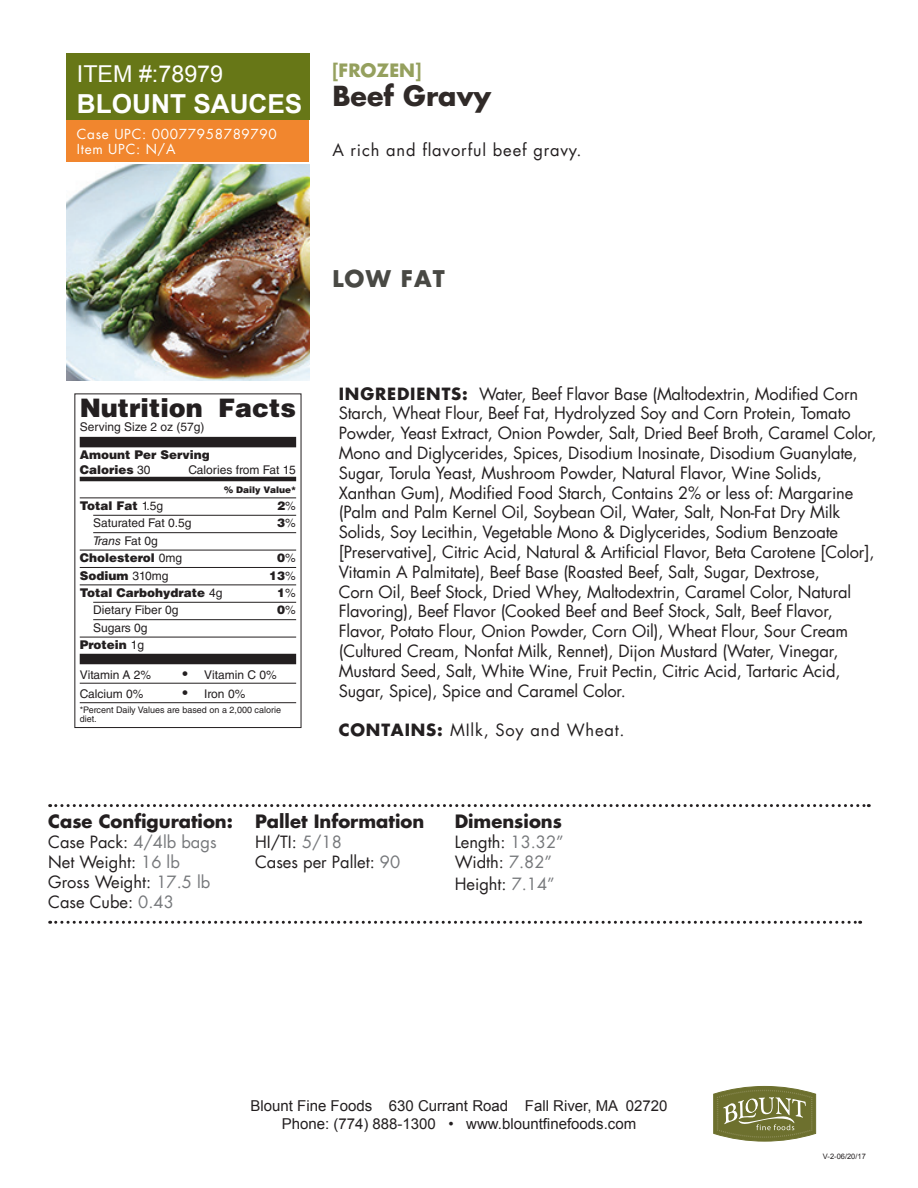
<style>
.page{position:relative;width:918px;height:1188px;background:#fff}
.page>*{position:absolute;margin:0;border:0;box-sizing:border-box;transform-origin:0 0}
.t1{font:700 27px "Futura";color:#302a28}
.t2{font:700 26.25px "Arial";color:#fff}
.t3{font:900 25.5px "Helvetica LT Std";color:#231f20}
.t4{font:23.25px "Arial";color:#fff}
.t5{font:700 22.5px "Futura";letter-spacing:.05em;color:#494944}
.t6{font:700 18px "Futura";color:#231f20}
.t7{font:700 18px "Futura";color:#95a05e}
.t8{font:16.5px/19.8px "Futura";letter-spacing:-.01em;color:#231f20}
.t9{font:16.5px "Futura";letter-spacing:.05em;color:#231f20}
.t10{font:15px/18px "Arial";color:#231f20;text-align:center}
.t11{font:13.5px/15px "Futura";letter-spacing:.05em;color:#fff}
.t12{font:12px/17.4px "Helvetica LT Std";color:#231f20;text-align:right}
.t13{font:900 12px/14.4px "Helvetica LT Std";color:#231f20}
.t14{font:9px/9px "Helvetica LT Std";color:#231f20}
.t15{font:900 9px "Helvetica LT Std";color:#231f20}
.t16{font:7.5px "Arial";color:#231f20}
.s1{font-weight:400}
.s2{font-weight:400;font-style:italic}
.s3{font-weight:900}
.s4{font-size:15px}
.s5{font-weight:700}
.s6{color:#76787b}
</style>
<div class="page">
<div style="left:66px;top:54px;width:243px;height:66px;background:#677717"></div>
<img style="left:66px;top:164px;width:243px;height:216px">
<svg style="left:713px;top:1086px;width:103px;height:55px;background:#898c57"></svg>
<div style="left:66px;top:120px;width:243px;height:41px;background:#f1862e"></div>
<svg style="left:50px;top:804px;width:819px;height:3px"></svg>
<svg style="left:50px;top:921px;width:811px;height:3px"></svg>
<div style="left:80px;top:437px;width:216px;height:10px;background:#231f20"></div>
<hr style="left:80px;top:477px;width:216px;height:4px;background:#231f20">
<hr style="left:80px;top:498px;width:216px;height:1px;background:#231f20">
<hr style="left:93px;top:515px;width:203px;height:1px;background:#231f20">
<hr style="left:93px;top:532px;width:203px;height:1px;background:#231f20">
<hr style="left:80px;top:550px;width:216px;height:1px;background:#231f20">
<hr style="left:80px;top:567px;width:216px;height:1px;background:#231f20">
<hr style="left:80px;top:585px;width:216px;height:1px;background:#231f20">
<hr style="left:93px;top:602px;width:203px;height:1px;background:#231f20">
<hr style="left:93px;top:619px;width:203px;height:1px;background:#231f20">
<hr style="left:80px;top:637px;width:216px;height:1px;background:#231f20">
<div style="left:80px;top:654px;width:216px;height:10px;background:#231f20"></div>
<hr style="left:80px;top:683px;width:216px;height:1px;background:#231f20">
<hr style="left:80px;top:702px;width:216px;height:1px;background:#231f20">
<h3 class="t4" style="left:77px;top:58px;width:148px">ITEM #:78979</h3>
<h2 class="t2" style="left:77px;top:86px;width:227px">BLOUNT SAUCES</h2>
<p class="t11" style="left:77px;top:126px;width:202px">Case UPC: 00077958789790<br>Item UPC: N/A</p>
<p class="t7" style="left:332px;top:57px;width:91px">[FROZEN]</p>
<h1 class="t1" style="left:332px;top:77px;width:160px">Beef Gravy</h1>
<p class="t9" style="left:332px;top:138px;width:251px">A rich and flavorful beef gravy.</p>
<h3 class="t5" style="left:332px;top:262px;width:114px">LOW FAT</h3>
<h3 class="t3" style="left:80px;top:391px;width:218px">Nutrition Facts</h3>
<p class="t12" style="left:80px;top:419px;width:126px">Serving Size 2 oz (57g)</p>
<p class="t13" style="left:80px;top:448px;width:132px">Amount Per Serving<br>Calories <span class="s1">30</span></p>
<p class="t12" style="left:188px;top:461px;width:109px">Calories from Fat 15</p>
<p class="t15" style="left:224px;top:484px;width:74px">% Daily Value*</p>
<p class="t13" style="left:80px;top:498px;width:85px">Total Fat <span class="s1">1.5g</span></p>
<p class="t13" style="left:277px;top:498px;width:20px">2<span class="s1">%</span></p>
<p class="t12" style="left:93px;top:515px;width:100px">Saturated Fat 0.5g</p>
<p class="t13" style="left:277px;top:516px;width:20px">3<span class="s1">%</span></p>
<p class="t13" style="left:80px;top:532px;width:104px;line-height:17.4px;text-indent:14px"><span class="s2">Trans</span> <span class="s1">Fat 0g<br></span>Cholesterol <span class="s1">0mg</span></p>
<p class="t13" style="left:277px;top:550px;width:20px">0<span class="s1">%</span></p>
<p class="t13" style="left:80px;top:568px;width:90px">Sodium <span class="s1">310mg</span></p>
<p class="t13" style="left:269px;top:568px;width:28px">13<span class="s1">%</span></p>
<p class="t13" style="left:80px;top:585px;width:144px">Total Carbohydrate <span class="s1">4g</span></p>
<p class="t13" style="left:277px;top:585px;width:20px">1<span class="s1">%</span></p>
<p class="t12" style="left:93px;top:602px;width:87px">Dietary Fiber 0g</p>
<p class="t13" style="left:277px;top:603px;width:20px">0<span class="s1">%</span></p>
<p class="t12" style="left:80px;top:619px;width:69px">Sugars 0g<br><span class="s3">Protein</span> 1g</p>
<p class="t12" style="left:80px;top:666px;width:73px">Vitamin A 2%</p>
<p class="t12" style="left:182px;top:666px;width:96px"><span class="s4">•</span> Vitamin C 0%</p>
<p class="t12" style="left:80px;top:685px;width:65px">Calcium 0%</p>
<p class="t12" style="left:182px;top:685px;width:64px"><span class="s4">•</span> Iron 0%</p>
<p class="t14" style="left:80px;top:705px;width:203px">*Percent Daily Values are based on a 2,000 calorie diet.</p>
<p class="t8" style="left:339px;top:383px;width:539px"><span class="s5">INGREDIENTS:</span> Water, Beef Flavor Base (Maltodextrin, Modified Corn Starch, Wheat Flour, Beef Fat, Hydrolyzed Soy and Corn Protein, Tomato Powder, Yeast Extract, Onion Powder, Salt, Dried Beef Broth, Caramel Color, Mono and Diglycerides, Spices, Disodium Inosinate, Disodium Guanylate, Sugar, Torula Yeast, Mushroom Powder, Natural Flavor, Wine Solids, Xanthan Gum), Modified Food Starch, Contains 2% or less of: Margarine (Palm and Palm Kernel Oil, Soybean Oil, Water, Salt, Non-Fat Dry Milk Solids, Soy Lecithin, Vegetable Mono &amp; Diglycerides, Sodium Benzoate [Preservative], Citric Acid, Natural &amp; Artificial Flavor, Beta Carotene [Color], Vitamin A Palmitate), Beef Base (Roasted Beef, Salt, Sugar, Dextrose,<br>Corn Oil, Beef Stock, Dried Whey, Maltodextrin, Caramel Color, Natural Flavoring), Beef Flavor (Cooked Beef and Beef Stock, Salt, Beef Flavor, Flavor, Potato Flour, Onion Powder, Corn Oil), Wheat Flour, Sour Cream (Cultured Cream, Nonfat Milk, Rennet), Dijon Mustard (Water, Vinegar, Mustard Seed, Salt, White Wine, Fruit Pectin, Citric Acid, Tartaric Acid, Sugar, Spice), Spice and Caramel Color.</p>
<p class="t9" style="left:339px;top:719px;width:287px"><span class="s5">CONTAINS:</span> MIlk, Soy and Wheat.</p>
<p class="t6" style="left:48px;top:809px;width:186px">Case Configuration:</p>
<p class="t8" style="left:48px;top:832px;width:170px">Case Pack: <span class="s6">4/4lb bags<br></span>Net Weight: <span class="s6">16 lb<br></span>Gross Weight: <span class="s6">17.5 lb<br></span>Case Cube: <span class="s6">0.43</span></p>
<p class="t6" style="left:255px;top:809px;width:171px">Pallet Information</p>
<p class="t8" style="left:255px;top:832px;width:147px">HI/TI: <span class="s6">5/18<br></span>Cases per Pallet: <span class="s6">90</span></p>
<p class="t6" style="left:455px;top:809px;width:109px">Dimensions</p>
<p class="t8" style="left:455px;top:832px;width:111px">Length: <span class="s6">13.32”<br></span>Width: <span class="s6">7.82”</span></p>
<p class="t8" style="left:455px;top:873px;width:102px">Height: <span class="s6">7.14”</span></p>
<p class="t10" style="left:251px;top:1096px;width:418px">Blount Fine Foods 630 Currant Road Fall River, MA 02720<br>Phone: (774) 888-1300 • www.blountfinefoods.com</p>
<p class="t16" style="left:823px;top:1151px;width:44px">V-2-06/20/17</p>
</div>
